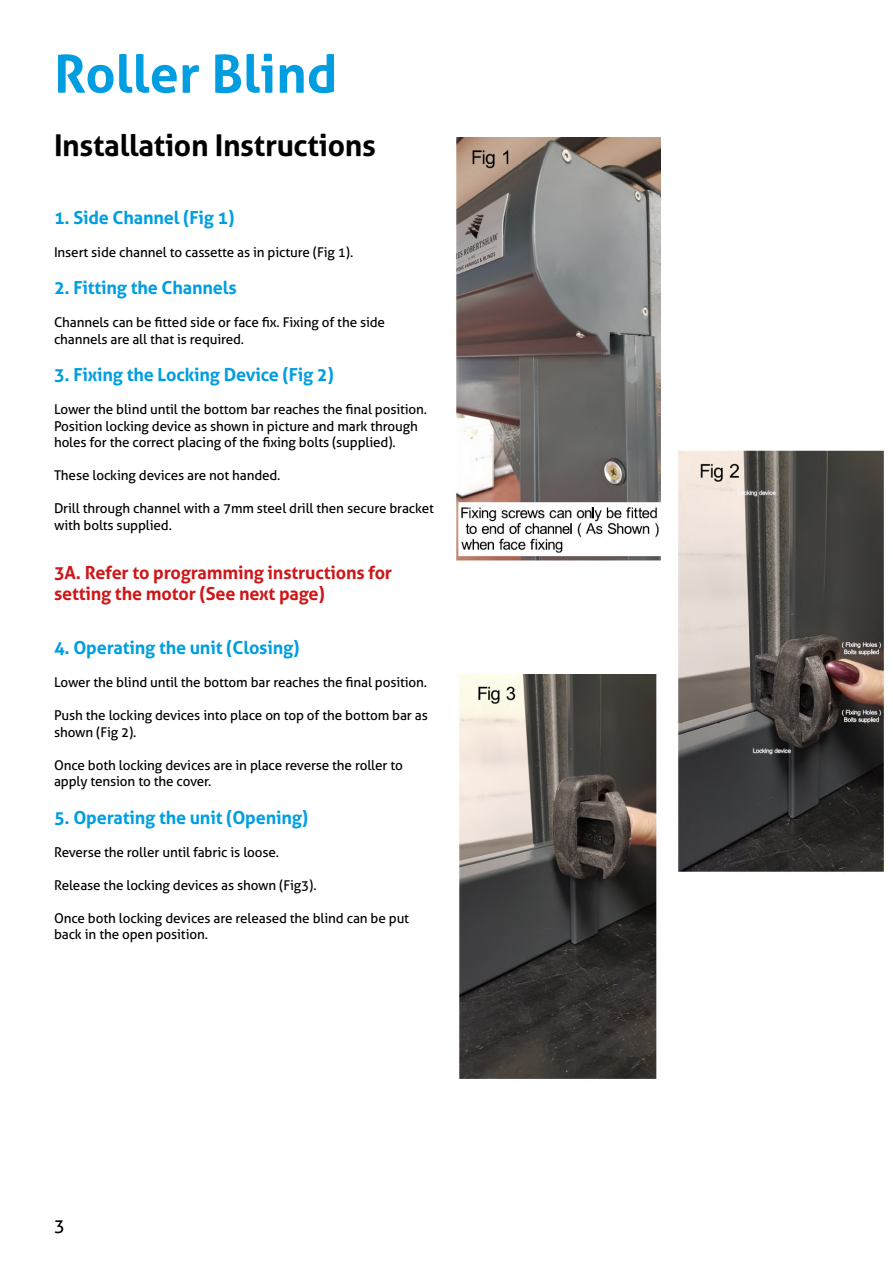
<style>
.page{position:relative;width:893px;height:1263px;background:#fff}
.page>*{position:absolute;margin:0;border:0;box-sizing:border-box;transform-origin:0 0}
.t1{font:700 52.2px "Aller";color:#009ee0}
.t2{font:700 30px "Aller";letter-spacing:-.01em;color:#000}
.t3{font:700 18px "Aller";letter-spacing:-.01em;color:#009ee0}
.t4{font:700 18px/21px "Aller";letter-spacing:-.01em;color:#cd1719}
.t5{font:18px "Aller";color:#000}
.t6{font:13.5px/16.5px "Aller";letter-spacing:-.01em;color:#000}
</style>
<div class="page">
<img style="left:456px;top:138px;width:204px;height:423px">
<img style="left:678px;top:450px;width:206px;height:422px">
<img style="left:459px;top:675px;width:198px;height:404px">
<h1 class="t1" style="left:54px;top:42px;width:285px">Roller Blind</h1>
<h2 class="t2" style="left:54px;top:127px;width:323px">Installation Instructions</h2>
<h3 class="t3" style="left:54px;top:206px;width:182px">1. Side Channel (Fig 1)</h3>
<p class="t6" style="left:54px;top:244px;width:301px">Insert side channel to cassette as in picture (Fig 1).</p>
<h3 class="t3" style="left:54px;top:277px;width:184px">2. Fitting the Channels</h3>
<p class="t6" style="left:54px;top:314px;width:333px">Channels can be fitted side or face fix. Fixing of the side channels are all that is required.</p>
<h3 class="t3" style="left:54px;top:364px;width:281px">3. Fixing the Locking Device (Fig 2)</h3>
<p class="t6" style="left:54px;top:401px;width:375px">Lower the blind until the bottom bar reaches the final position.<br>Position locking device as shown in picture and mark through holes for the correct placing of the fixing bolts (supplied).</p>
<p class="t6" style="left:54px;top:467px;width:228px">These locking devices are not handed.</p>
<p class="t6" style="left:54px;top:500px;width:381px">Drill through channel with a 7mm steel drill then secure bracket with bolts supplied.</p>
<h3 class="t4" style="left:54px;top:562px;width:340px">3A. Refer to programming instructions for setting the motor (See next page)</h3>
<h3 class="t3" style="left:54px;top:637px;width:247px">4. Operating the unit (Closing)</h3>
<p class="t6" style="left:54px;top:674px;width:375px">Lower the blind until the bottom bar reaches the final position.</p>
<p class="t6" style="left:54px;top:707px;width:375px">Push the locking devices into place on top of the bottom bar as shown (Fig 2).</p>
<p class="t6" style="left:54px;top:757px;width:350px">Once both locking devices are in place reverse the roller to apply tension to the cover.</p>
<h3 class="t3" style="left:54px;top:806px;width:256px">5. Operating the unit (Opening)</h3>
<p class="t6" style="left:54px;top:844px;width:227px">Reverse the roller until fabric is loose.</p>
<p class="t6" style="left:54px;top:877px;width:264px">Release the locking devices as shown (Fig3).</p>
<p class="t6" style="left:54px;top:910px;width:357px">Once both locking devices are released the blind can be put back in the open position.</p>
<h3 class="t5" style="left:54px;top:1214px;width:12px">3</h3>
</div>
